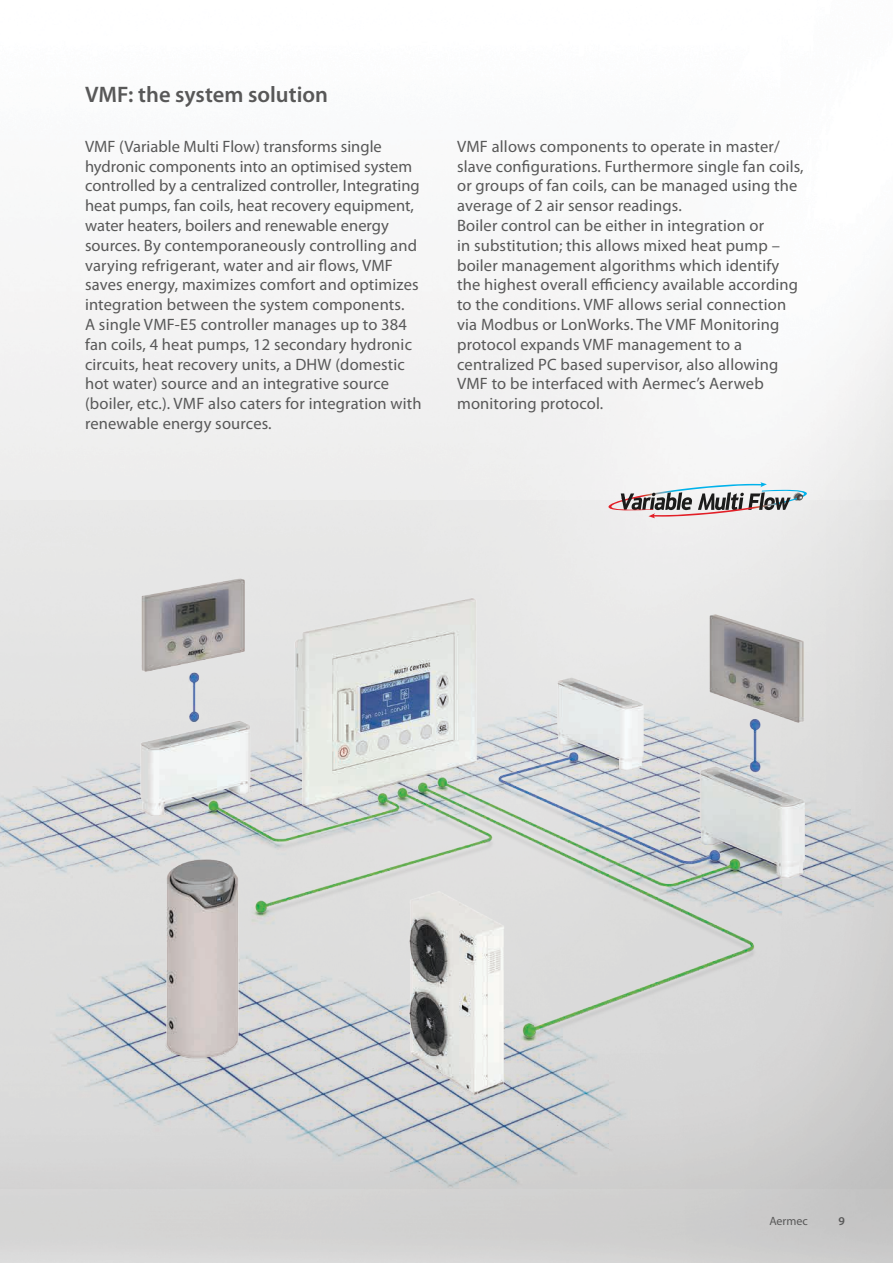
<style>
.page{position:relative;width:893px;height:1263px;background:#fff}
.page>*{position:absolute;margin:0;border:0;box-sizing:border-box;transform-origin:0 0}
.t1{font:600 22.5px "Myriad Pro";color:#585858}
.t2{font:16.5px/19.8px "Myriad Pro";letter-spacing:.01em;color:#585858}
.t3{font:12px "Myriad Pro";color:#585858}
.t4{font:600 12px "Myriad Pro";color:#585858}
</style>
<div class="page">
<img style="left:0;top:500px;width:893px;height:688px">
<svg style="left:608px;top:482px;width:199px;height:37px"></svg>
<h1 class="t1" style="left:85px;top:80px;width:244px">VMF: the system solution</h1>
<p class="t2" style="left:85px;top:136px;width:338px">VMF (Variable Multi Flow) transforms single hydronic components into an optimised system controlled by a centralized controller, Integrating heat pumps, fan coils, heat recovery equipment, water heaters, boilers and renewable energy sources. By contemporaneously controlling and varying refrigerant, water and air flows, VMF saves energy, maximizes comfort and optimizes integration between the system components.<br>A single VMF-E5 controller manages up to 384 fan coils, 4 heat pumps, 12 secondary hydronic circuits, heat recovery units, a DHW (domestic hot water) source and an integrative source (boiler, etc.). VMF also caters for integration with renewable energy sources.</p>
<p class="t2" style="left:457px;top:136px;width:348px">VMF allows components to operate in master/ slave configurations. Furthermore single fan coils, or groups of fan coils, can be managed using the average of 2 air sensor readings.<br>Boiler control can be either in integration or<br>in substitution; this allows mixed heat pump – boiler management algorithms which identify the highest overall efficiency available according to the conditions. VMF allows serial connection via Modbus or LonWorks. The VMF Monitoring protocol expands VMF management to a centralized PC based supervisor, also allowing VMF to be interfaced with Aermec’s Aerweb monitoring protocol.</p>
<p class="t3" style="left:769px;top:1213px;width:40px">Aermec</p>
<p class="t4" style="left:839px;top:1213px;width:8px">9</p>
</div>
